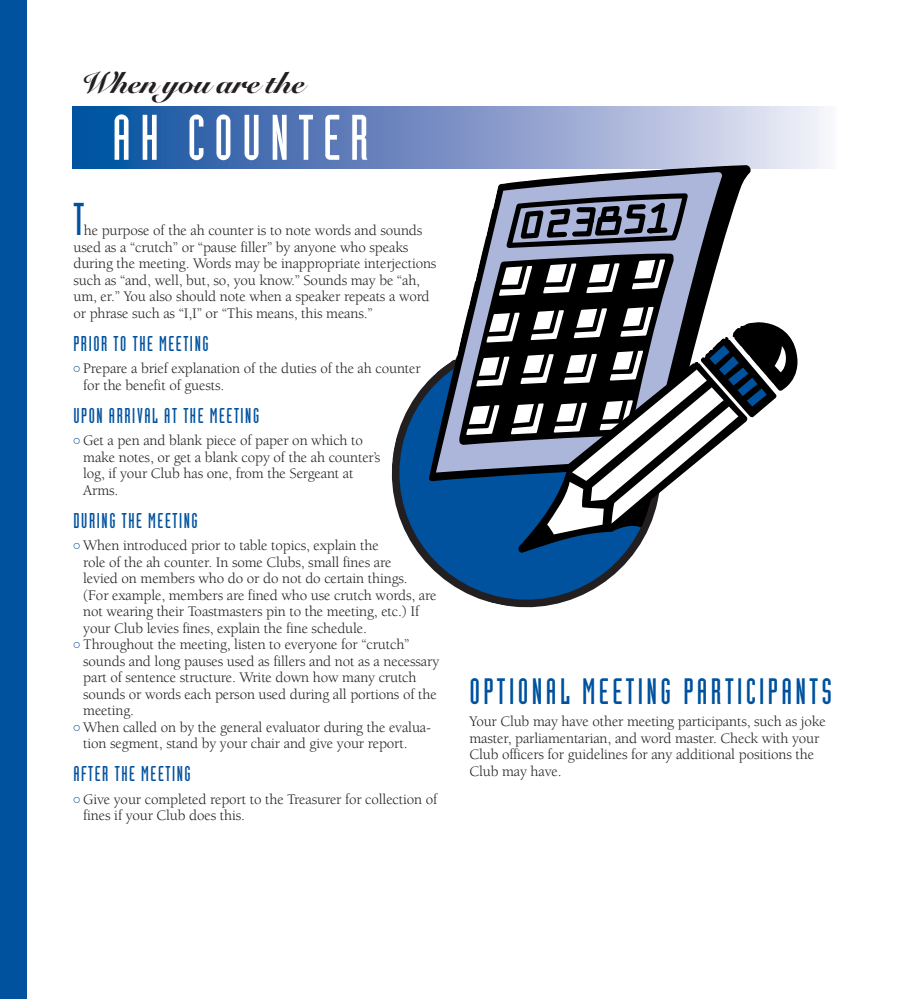
<style>
.page{position:relative;width:909px;height:999px;background:#fff}
.page>*{position:absolute;margin:0;border:0;box-sizing:border-box;transform-origin:0 0}
.t1{font:63px "Industria Solid";letter-spacing:.15em;color:#fff}
.t2{font:45px "Industria Solid";color:#00529f}
.t3{font:36px "Industria Solid";letter-spacing:.095em;color:#00529f}
.t4{font:30px "Snell Roundhand Black Script";color:#231f20}
.t5{font:21px "Industria Solid";letter-spacing:.075em;color:#00529f}
.t6{font:15px/16.5px "Berkeley";letter-spacing:-.01em;color:#231f20}
</style>
<div class="page">
<div style="left:0;top:0;width:27px;height:999px;background:#00529f"></div>
<svg style="left:72px;top:106px;width:752px;height:62px;background:#7995c6"></svg>
<svg style="left:399px;top:381px;width:235px;height:227px;fill:#00529f"></svg>
<svg style="left:428px;top:165px;width:324px;height:316px"></svg>
<svg style="left:436px;top:171px;width:287px;height:302px"></svg>
<svg style="left:459px;top:253px;width:216px;height:192px"></svg>
<svg style="left:497px;top:196px;width:193px;height:101px;background:#676c7b"></svg>
<svg style="left:517px;top:534px;width:129px;height:19px;background:#0d4376"></svg>
<svg style="left:465px;top:303px;width:313px;height:231px"></svg>
<h3 class="t4" style="left:74px;top:72px;width:224px">When you are the</h3>
<h1 class="t1" style="left:112px;top:115px;width:258px">AH COUNTER</h1>
<h2 class="t2" style="left:74px;top:203px;width:12px">T</h2>
<p class="t6" style="left:73px;top:223px;width:365px;text-indent:10px">he purpose of the ah counter is to note words and sounds used as a “crutch” or “pause filler” by anyone who speaks during the meeting. Words may be inappropriate interjections such as “and, well, but, so, you know.” Sounds may be “ah, um, er.” You also should note when a speaker repeats a word or phrase such as “I,I” or “This means, this means.”</p>
<h3 class="t5" style="left:74px;top:336px;width:137px">PRIOR TO THE MEETING</h3>
<p class="t6" style="left:83px;top:361px;width:339px">Prepare a brief explanation of the duties of the ah counter for the benefit of guests.</p>
<h3 class="t5" style="left:74px;top:408px;width:187px">UPON ARRIVAL AT THE MEETING</h3>
<p class="t6" style="left:83px;top:433px;width:299px">Get a pen and blank piece of paper on which to make notes, or get a blank copy of the ah counter’s log, if your Club has one, from the Sergeant at Arms.</p>
<h3 class="t5" style="left:74px;top:513px;width:126px">DURING THE MEETING</h3>
<p class="t6" style="left:83px;top:538px;width:358px">When introduced prior to table topics, explain the<br>role of the ah counter. In some Clubs, small fines are<br>levied on members who do or do not do certain things.<br>(For example, members are fined who use crutch words, are not wearing their Toastmasters pin to the meeting, etc.) If your Club levies fines, explain the fine schedule.<br>Throughout the meeting, listen to everyone for “crutch” sounds and long pauses used as fillers and not as a necessary part of sentence structure. Write down how many crutch sounds or words each person used during all portions of the meeting.<br>When called on by the general evaluator during the evalua&shy;tion segment, stand by your chair and give your report.</p>
<h3 class="t5" style="left:74px;top:766px;width:119px">AFTER THE MEETING</h3>
<p class="t6" style="left:83px;top:792px;width:356px">Give your completed report to the Treasurer for collection of fines if your Club does this.</p>
<h3 class="t3" style="left:470px;top:678px;width:364px">OPTIONAL MEETING PARTICIPANTS</h3>
<p class="t6" style="left:470px;top:715px;width:358px">Your Club may have other meeting participants, such as joke master, parliamentarian, and word master. Check with your Club officers for guidelines for any additional positions the Club may have.</p>
</div>
